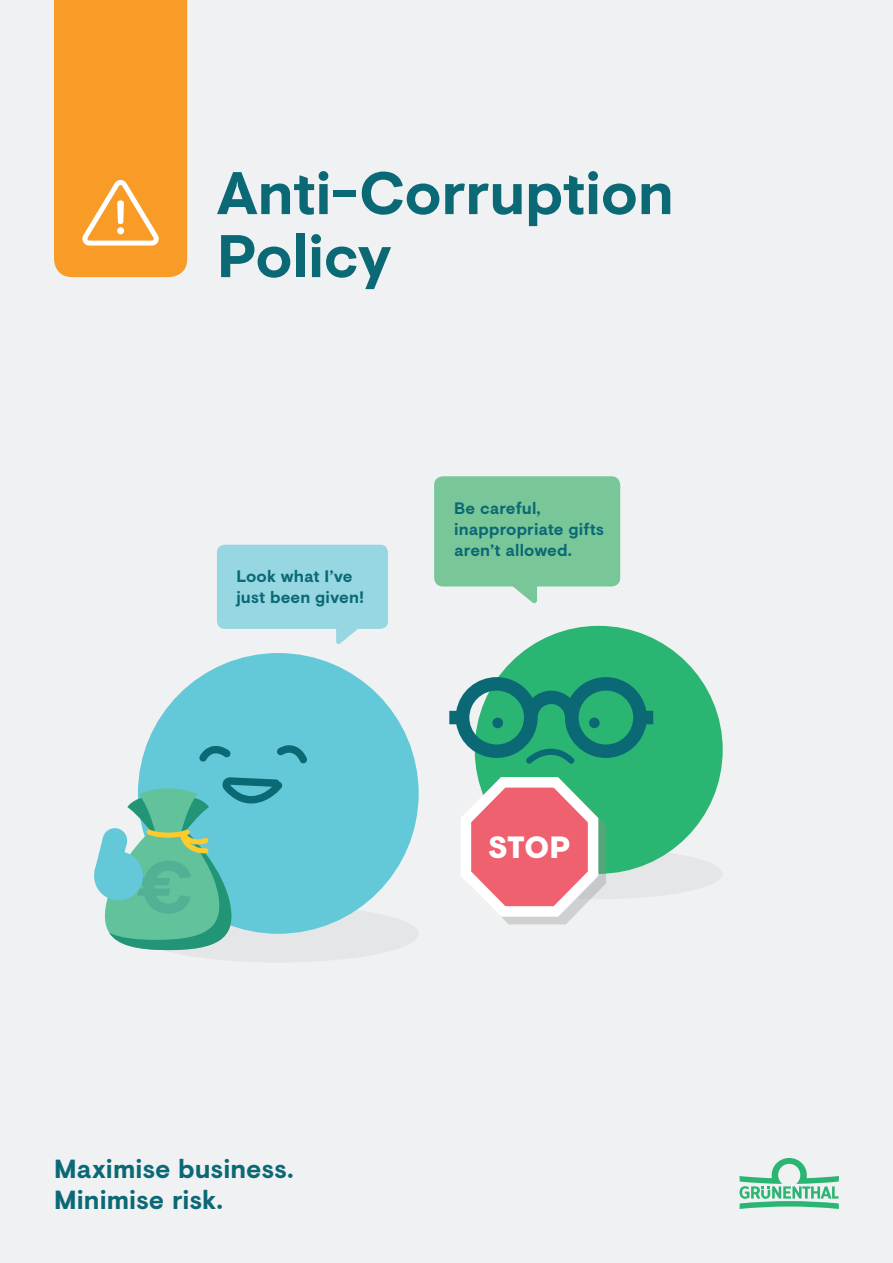
<style>
.page{position:relative;width:893px;height:1263px;background:#f0f1f2}
.page>*{position:absolute;margin:0;border:0;box-sizing:border-box;transform-origin:0 0}
.t1{font:700 60px/63px "Visuelt";letter-spacing:-.005em;color:#0b6976}
.t2{font:900 30.6px "Visuelt";color:#fff}
.t3{font:700 26.1px/31.3px "Visuelt";letter-spacing:.005em;color:#0b6976}
.t4{font:700 16.5px/21px "Visuelt";letter-spacing:.005em;color:#0b6976}
</style>
<div class="page">
<div style="left:138px;top:905px;width:281px;height:57px;background:#e5e6e8;border-radius:50%"></div>
<div style="left:138px;top:653px;width:281px;height:281px;background:#63c9d8;border-radius:50%"></div>
<svg style="left:199px;top:746px;width:32px;height:16px"></svg>
<div style="left:475px;top:626px;width:248px;height:248px;background:#2bb572;border-radius:50%"></div>
<svg style="left:449px;top:677px;width:204px;height:87px"></svg>
<svg style="left:277px;top:745px;width:30px;height:19px"></svg>
<svg style="left:94px;top:777px;width:189px;height:173px"></svg>
<svg style="left:461px;top:777px;width:261px;height:147px"></svg>
<div style="left:492px;top:718px;width:11px;height:10px;background:#0b6976;border-radius:50%"></div>
<div style="left:589px;top:718px;width:11px;height:10px;background:#0b6976;border-radius:50%"></div>
<div style="left:434px;top:476px;width:186px;height:110px;background:#79c798;border-radius:9px"></div>
<svg style="left:509px;top:586px;width:28px;height:18px"></svg>
<div style="left:217px;top:545px;width:171px;height:84px;background:#96d7e2;border-radius:8px"></div>
<svg style="left:336px;top:629px;width:22px;height:15px"></svg>
<div style="left:54px;top:0;width:133px;height:277px;background:#f89c27"></div>
<div style="left:117px;top:227px;width:7px;height:7px;background:#fff;border-radius:50%"></div>
<svg style="left:739px;top:1158px;width:100px;height:51px"></svg>
<h1 class="t1" style="left:217px;top:160px;width:459px">Anti-Corruption<br>Policy</h1>
<p class="t4" style="left:236px;top:565px;width:129px">Look what I’ve just been given!</p>
<p class="t4" style="left:454px;top:498px;width:151px">Be careful, inappropriate gifts aren’t allowed.</p>
<h2 class="t2" style="left:489px;top:824px;width:83px">STOP</h2>
<h3 class="t3" style="left:54px;top:1152px;width:241px">Maximise business.<br>Minimise risk.</h3>
</div>
